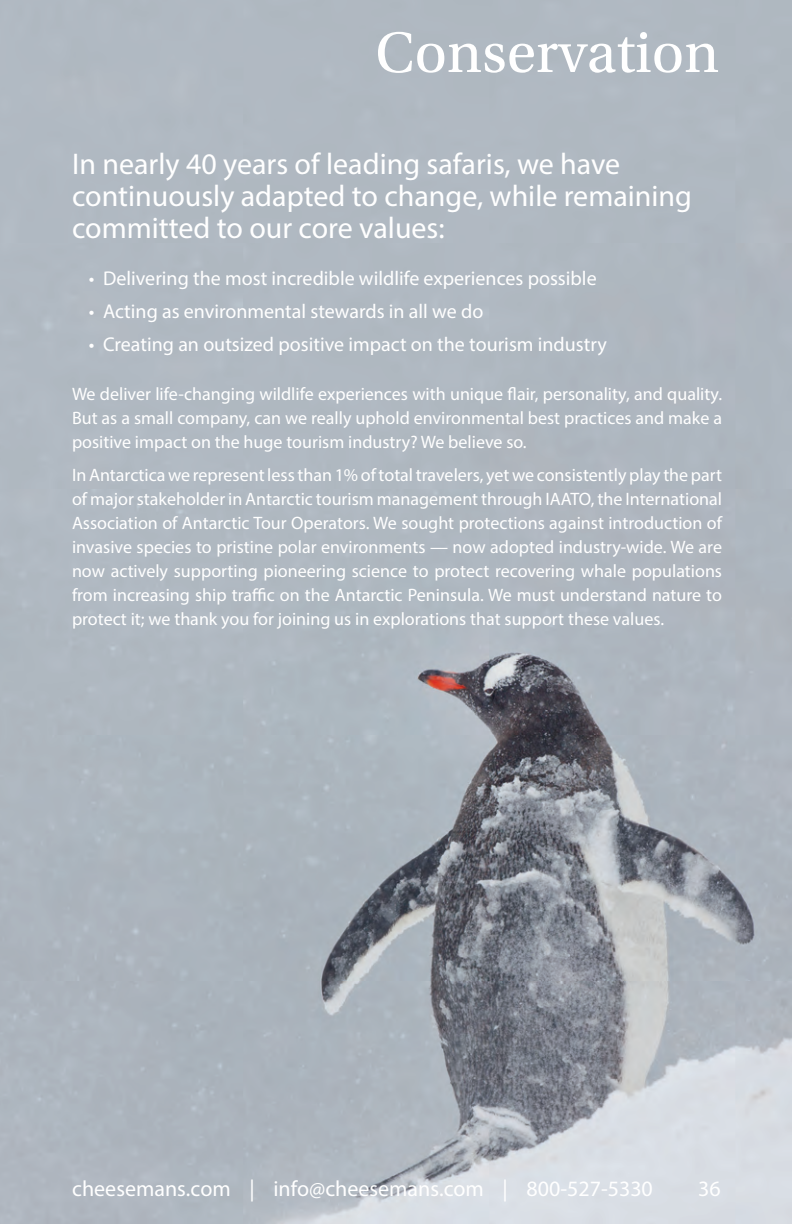
<style>
.page{position:relative;width:792px;height:1224px;background:#fff}
.page>*{position:absolute;margin:0;border:0;box-sizing:border-box;transform-origin:0 0}
.t1{font:60px "Utopia Std";color:#fff}
.t2{font:30px/32px "Myriad Pro";color:#fff}
.t3{font:22px "Myriad Pro";color:#fff}
.t4{font:20px "Myriad Pro";color:#fff}
.t5{font:18px/24px "Myriad Pro";color:#fff;text-align:justify}
</style>
<div class="page">
<img style="left:0;top:0;width:792px;height:1224px">
<h1 class="t1" style="left:375px;top:20px;width:346px">Conservation</h1>
<h2 class="t2" style="left:72px;top:147px;width:621px">In nearly 40 years of leading safaris, we have continuously adapted to change, while remaining committed to our core values:</h2>
<p class="t4" style="left:89px;top:266px;width:509px">• Delivering the most incredible wildlife experiences possible</p>
<p class="t4" style="left:89px;top:299px;width:396px">• Acting as environmental stewards in all we do</p>
<p class="t4" style="left:89px;top:332px;width:519px">• Creating an outsized positive impact on the tourism industry</p>
<p class="t5" style="left:72px;top:381px;width:652px">We deliver life-changing wildlife experiences with unique flair, personality, and quality.<br>But as a small company, can we really uphold environmental best practices and make a positive impact on the huge tourism industry? We believe so.</p>
<p class="t5" style="left:72px;top:462px;width:652px">In Antarctica we represent less than 1% of total travelers, yet we consistently play the part of major stakeholder in Antarctic tourism management through IAATO, the International Association of Antarctic Tour Operators. We sought protections against introduction of invasive species to pristine polar environments — now adopted industry-wide. We are now actively supporting pioneering science to protect recovering whale populations from increasing ship traffic on the Antarctic Peninsula. We must understand nature to protect it; we thank you for joining us in explorations that support these values.</p>
<p class="t3" style="left:72px;top:1175px;width:582px">cheesemans.com | info@cheesemans.com | 800-527-5330</p>
<p class="t3" style="left:698px;top:1175px;width:24px">36</p>
</div>
